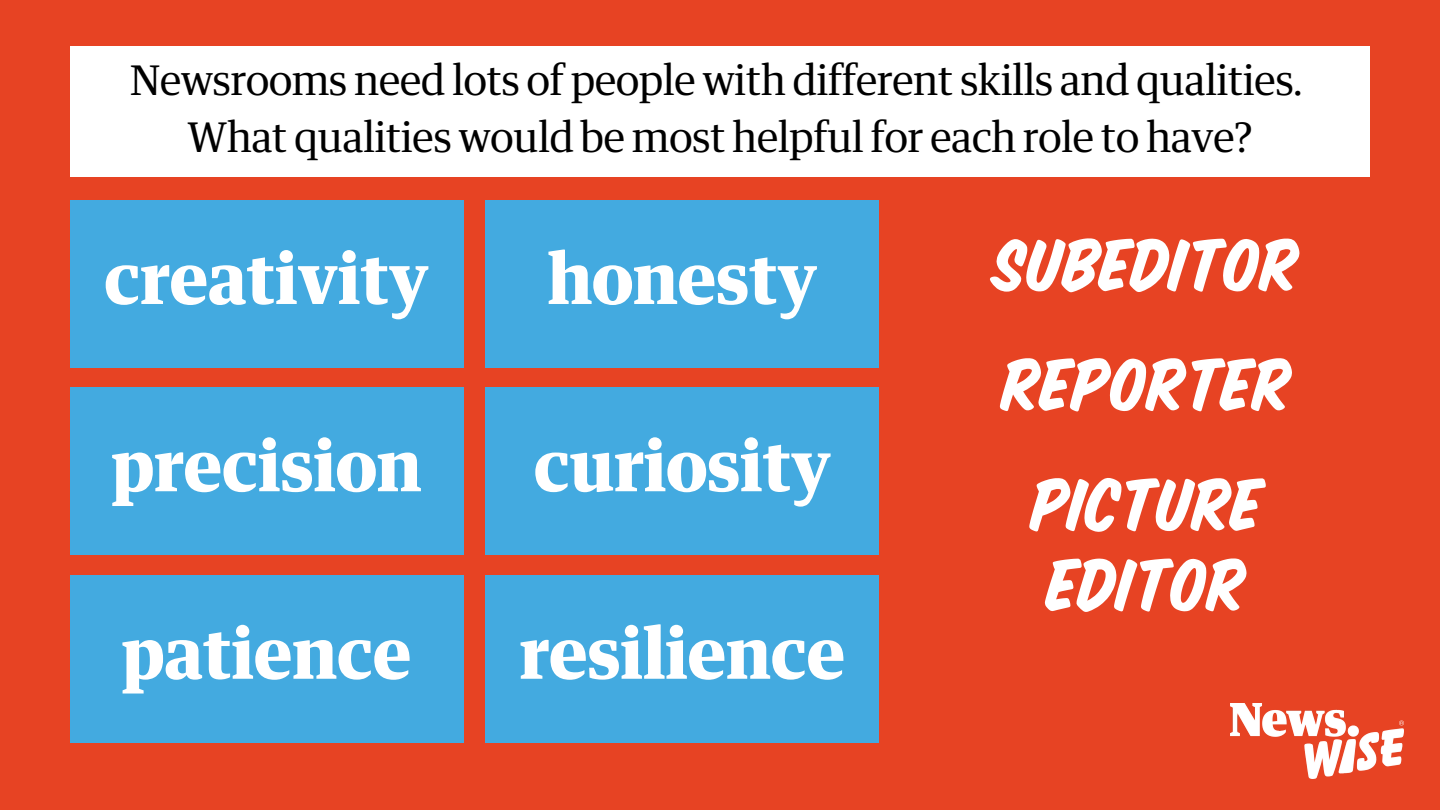
<style>
.page{position:relative;width:1440px;height:810px;background:#e74323}
.page>*{position:absolute;margin:0;border:0;box-sizing:border-box;transform-origin:0 0}
.t1{font:80.5px/80.2px "House Slant";color:#fff}
.t2{font:700 69px "GH Guardian Headline";color:#fff}
.t3{font:41px "GH Guardian Headline";color:#000}
</style>
<div class="page">
<div style="left:70px;top:46px;width:1300px;height:131px;background:#fff"></div>
<div style="left:486px;top:387px;width:393px;height:168px;background:#43aae0"></div>
<div style="left:486px;top:575px;width:393px;height:168px;background:#43aae0"></div>
<div style="left:486px;top:200px;width:393px;height:168px;background:#43aae0"></div>
<div style="left:70px;top:575px;width:393px;height:168px;background:#43aae0"></div>
<div style="left:70px;top:200px;width:393px;height:168px;background:#43aae0"></div>
<div style="left:70px;top:387px;width:393px;height:168px;background:#43aae0"></div>
<img style="left:1231px;top:704px;width:173px;height:75px">
<p class="t3" style="left:130px;top:62px;width:1174px">Newsrooms need lots of people with different skills and qualities.</p>
<p class="t3" style="left:187px;top:119px;width:1067px">What qualities would be most helpful for each role to have?</p>
<h1 class="t2" style="left:104px;top:249px;width:326px">creativity</h1>
<h1 class="t2" style="left:111px;top:436px;width:312px">precision</h1>
<h1 class="t2" style="left:122px;top:624px;width:291px">patience</h1>
<h2 class="t2" style="left:548px;top:249px;width:271px">honesty</h2>
<h2 class="t2" style="left:534px;top:436px;width:298px">curiosity</h2>
<h2 class="t2" style="left:520px;top:624px;width:327px">resilience</h2>
<h2 class="t1" style="left:994px;top:219px;width:306px">SUBEDITOR</h2>
<h2 class="t1" style="left:1001px;top:339px;width:292px">REPORTER</h2>
<h2 class="t1" style="left:1030px;top:459px;width:233px">PICTURE<br>EDITOR</h2>
</div>
